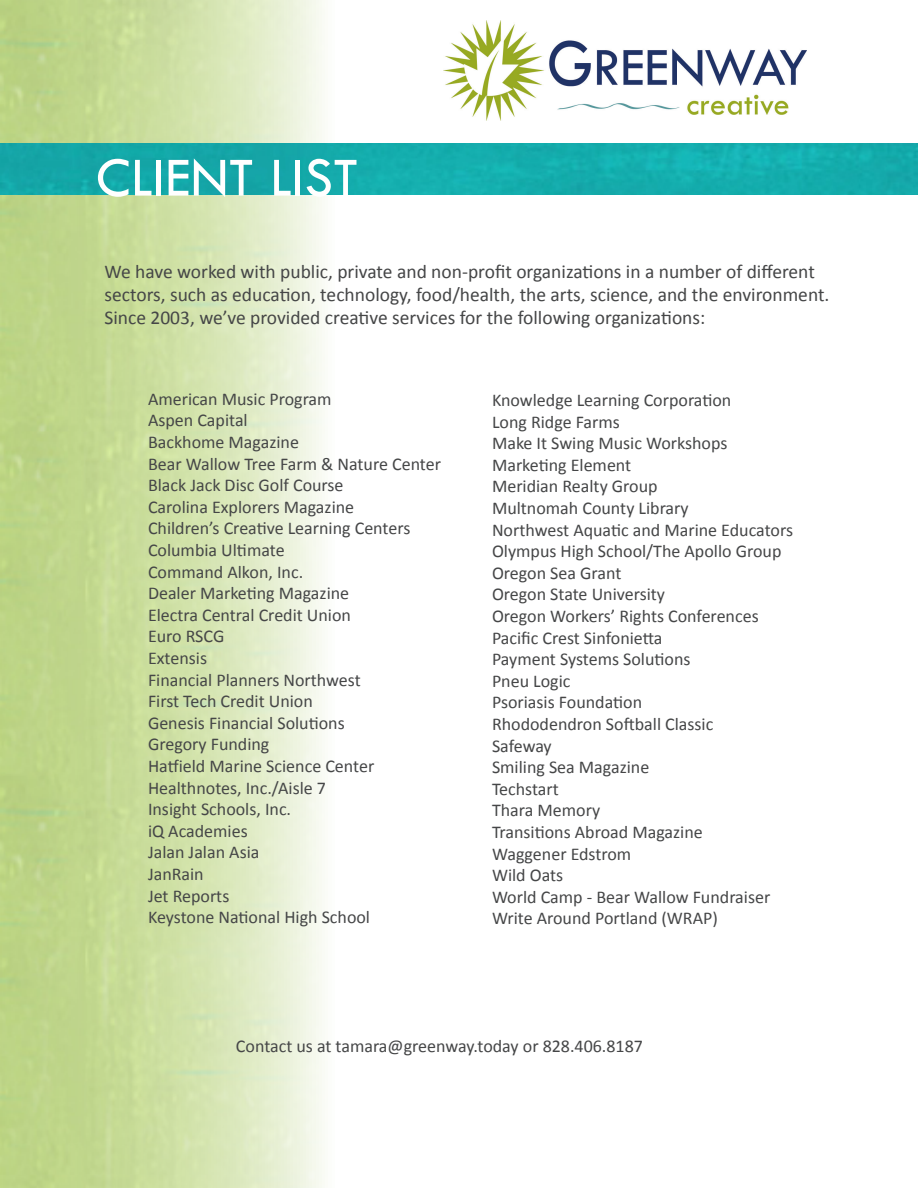
<style>
.page{position:relative;width:918px;height:1188px;background:#fff}
.page>*{position:absolute;margin:0;border:0;box-sizing:border-box;transform-origin:0 0}
.t1{font:57.45px "Tw Cen";color:#fff}
.t2{font:19.5px/23.4px "Calibri";color:#454647}
.t3{font:18px "Calibri";color:#454647}
</style>
<div class="page">
<img style="left:0;top:143px;width:918px;height:52px">
<img style="left:444px;top:21px;width:362px;height:99px">
<p class="t1" style="left:96px;top:143px;width:264px">CLIENT LIST</p>
<p class="t2" style="left:105px;top:259px;width:727px">We have worked with public, private and non-profit organizations in a number of different sectors, such as education, technology, food/health, the arts, science, and the environment.<br>Since 2003, we’ve provided creative services for the following organizations:</p>
<p class="t3" style="left:148px;top:388px;width:185px">American Music Program</p>
<p class="t3" style="left:148px;top:409px;width:101px">Aspen Capital</p>
<p class="t3" style="left:148px;top:431px;width:152px">Backhome Magazine</p>
<p class="t3" style="left:148px;top:452px;width:295px">Bear Wallow Tree Farm &amp; Nature Center</p>
<p class="t3" style="left:148px;top:474px;width:197px">Black Jack Disc Golf Course</p>
<p class="t3" style="left:148px;top:496px;width:208px">Carolina Explorers Magazine</p>
<p class="t3" style="left:148px;top:517px;width:264px">Children’s Creative Learning Centers</p>
<p class="t3" style="left:148px;top:539px;width:138px">Columbia Ultimate</p>
<p class="t3" style="left:148px;top:560px;width:157px">Command Alkon, Inc.</p>
<p class="t3" style="left:148px;top:582px;width:203px">Dealer Marketing Magazine</p>
<p class="t3" style="left:148px;top:604px;width:205px">Electra Central Credit Union</p>
<p class="t3" style="left:148px;top:625px;width:78px">Euro RSCG</p>
<p class="t3" style="left:148px;top:647px;width:61px">Extensis</p>
<p class="t3" style="left:148px;top:668px;width:214px">Financial Planners Northwest</p>
<p class="t3" style="left:148px;top:690px;width:166px">First Tech Credit Union</p>
<p class="t3" style="left:148px;top:712px;width:198px">Genesis Financial Solutions</p>
<p class="t3" style="left:148px;top:733px;width:123px">Gregory Funding</p>
<p class="t3" style="left:148px;top:755px;width:228px">Hatfield Marine Science Center</p>
<p class="t3" style="left:148px;top:776px;width:180px">Healthnotes, Inc./Aisle 7</p>
<p class="t3" style="left:148px;top:798px;width:145px">Insight Schools, Inc.</p>
<p class="t3" style="left:148px;top:820px;width:101px">iQ Academies</p>
<p class="t3" style="left:148px;top:841px;width:113px">Jalan Jalan Asia</p>
<p class="t3" style="left:148px;top:863px;width:57px">JanRain</p>
<p class="t3" style="left:148px;top:884px;width:83px">Jet Reports</p>
<p class="t3" style="left:148px;top:906px;width:224px">Keystone National High School</p>
<p class="t3" style="left:492px;top:389px;width:241px">Knowledge Learning Corporation</p>
<p class="t3" style="left:492px;top:410px;width:129px">Long Ridge Farms</p>
<p class="t3" style="left:492px;top:432px;width:237px">Make It Swing Music Workshops</p>
<p class="t3" style="left:492px;top:454px;width:141px">Marketing Element</p>
<p class="t3" style="left:492px;top:475px;width:167px">Meridian Realty Group</p>
<p class="t3" style="left:492px;top:497px;width:198px">Multnomah County Library</p>
<p class="t3" style="left:492px;top:518px;width:303px">Northwest Aquatic and Marine Educators</p>
<p class="t3" style="left:492px;top:540px;width:291px">Olympus High School/The Apollo Group</p>
<p class="t3" style="left:492px;top:562px;width:131px">Oregon Sea Grant</p>
<p class="t3" style="left:492px;top:583px;width:175px">Oregon State University</p>
<p class="t3" style="left:492px;top:605px;width:268px">Oregon Workers’ Rights Conferences</p>
<p class="t3" style="left:492px;top:626px;width:172px">Pacific Crest Sinfonietta</p>
<p class="t3" style="left:492px;top:648px;width:200px">Payment Systems Solutions</p>
<p class="t3" style="left:492px;top:670px;width:80px">Pneu Logic</p>
<p class="t3" style="left:492px;top:691px;width:152px">Psoriasis Foundation</p>
<p class="t3" style="left:492px;top:713px;width:223px">Rhododendron Softball Classic</p>
<p class="t3" style="left:492px;top:734px;width:61px">Safeway</p>
<p class="t3" style="left:492px;top:756px;width:159px">Smiling Sea Magazine</p>
<p class="t3" style="left:492px;top:778px;width:68px">Techstart</p>
<p class="t3" style="left:492px;top:799px;width:110px">Thara Memory</p>
<p class="t3" style="left:492px;top:821px;width:212px">Transitions Abroad Magazine</p>
<p class="t3" style="left:492px;top:842px;width:141px">Waggener Edstrom</p>
<p class="t3" style="left:492px;top:864px;width:73px">Wild Oats</p>
<p class="t3" style="left:492px;top:886px;width:280px">World Camp - Bear Wallow Fundraiser</p>
<p class="t3" style="left:492px;top:907px;width:227px">Write Around Portland (WRAP)</p>
<p class="t3" style="left:236px;top:1034px;width:409px">Contact us at tamara@greenway.today or 828.406.8187</p>
</div>
